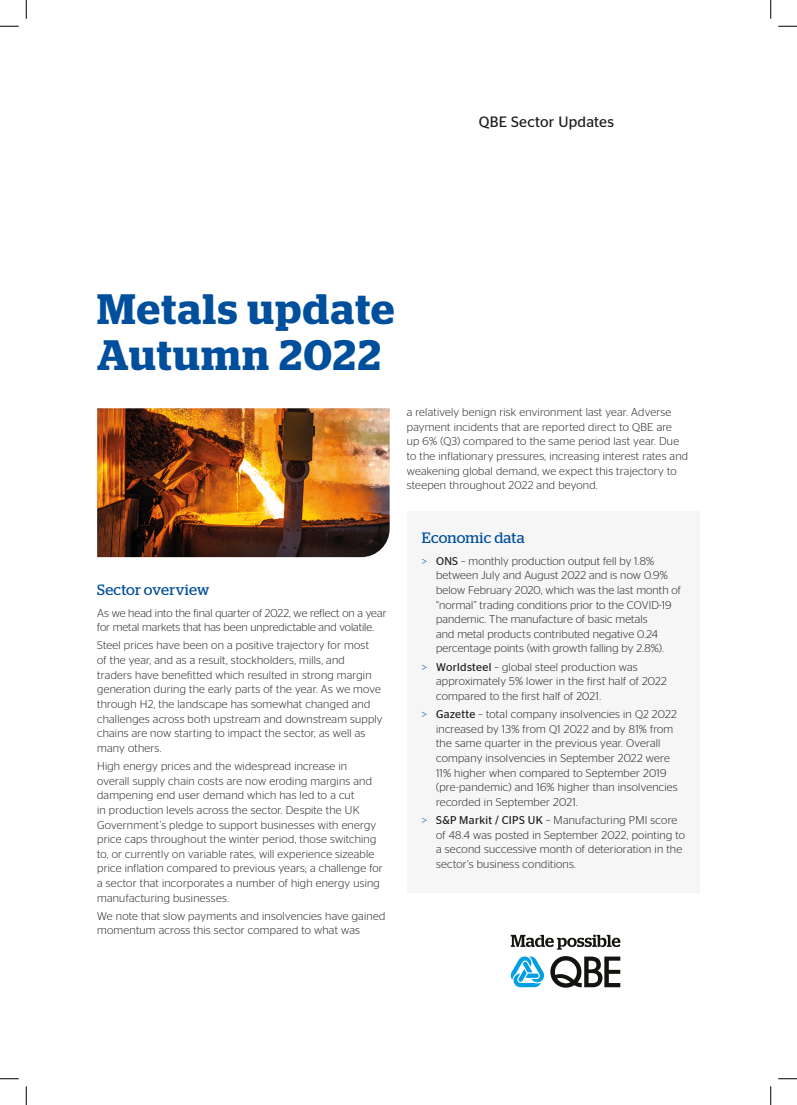
<style>
.page{position:relative;width:797px;height:1105px;background:#fff}
.page>*{position:absolute;margin:0;border:0;box-sizing:border-box;transform-origin:0 0}
.HEAD_B_-_more_than_o{font:600 42.5px "Stag";letter-spacing:.035em;color:#004f9c}
.Body_sub_heading_B{font:15px "Stag";letter-spacing:.01em;color:#004f9c}
.cover_page_title{font:15px "Stag Sans";letter-spacing:.015em;color:#1d1d1b}
.body_bullet_01{font:300 11.25px/14.6px "Stag Sans";letter-spacing:.02em;color:#1d1d1b}
.body_bullet_01-2{font:300 11.25px/14.6px "Stag Sans";color:#1d1d1b}
.s1{color:#004f9c}
.s2{font-weight:400}
</style>
<div class="page">
<div style="left:407px;top:511px;width:292px;height:382px;background:#f6f6f6"></div>
<img style="left:97px;top:408px;width:292px;height:149px">
<svg style="left:511px;top:934px;width:109px;height:54px"></svg>
<svg style="left:0;top:25px;width:19px;height:2px"></svg>
<svg style="left:778px;top:25px;width:19px;height:2px"></svg>
<svg style="left:0;top:1078px;width:19px;height:1px"></svg>
<svg style="left:778px;top:1078px;width:19px;height:1px"></svg>
<svg style="left:25px;top:0;width:2px;height:19px"></svg>
<svg style="left:25px;top:1086px;width:2px;height:19px"></svg>
<svg style="left:770px;top:0;width:1px;height:19px"></svg>
<svg style="left:770px;top:1086px;width:1px;height:19px"></svg>
<p class="cover_page_title" style="left:479px;top:113px;width:137px">QBE Sector Updates</p>
<p class="HEAD_B_-_more_than_o" style="left:97px;top:284px;width:298px">Metals update</p>
<p class="HEAD_B_-_more_than_o" style="left:97px;top:330px;width:285px">Autumn 2022</p>
<p class="body_bullet_01" style="left:407px;top:405px;width:283px">a relatively benign risk environment last year. Adverse payment incidents that are reported direct to QBE are<br>up 6% (Q3) compared to the same period last year. Due to the inflationary pressures, increasing interest rates and weakening global demand, we expect this trajectory to steepen throughout 2022 and beyond.</p>
<p class="Body_sub_heading_B" style="left:97px;top:581px;width:114px">Sector overview</p>
<p class="body_bullet_01-2" style="left:97px;top:605px;width:291px">As we head into the final quarter of 2022, we reflect on a year for metal markets that has been unpredictable and volatile.</p>
<p class="body_bullet_01" style="left:97px;top:638px;width:287px">Steel prices have been on a positive trajectory for most<br>of the year, and as a result, stockholders, mills, and<br>traders have benefitted which resulted in strong margin generation during the early parts of the year. As we move through H2, the landscape has somewhat changed and challenges across both upstream and downstream supply chains are now starting to impact the sector, as well as many others.</p>
<p class="body_bullet_01" style="left:97px;top:759px;width:287px">High energy prices and the widespread increase in<br>overall supply chain costs are now eroding margins and dampening end user demand which has led to a cut<br>in production levels across the sector. Despite the UK Government’s pledge to support businesses with energy price caps throughout the winter period, those switching to, or currently on variable rates, will experience sizeable price inflation compared to previous years; a challenge for a sector that incorporates a number of high energy using manufacturing businesses.</p>
<p class="body_bullet_01" style="left:97px;top:908px;width:290px">We note that slow payments and insolvencies have gained momentum across this sector compared to what was</p>
<p class="Body_sub_heading_B" style="left:422px;top:529px;width:104px">Economic data</p>
<p class="body_bullet_01" style="left:436px;top:553px;width:246px;text-indent:-14px"><span class="s1">&gt;</span> <span class="s2">ONS</span> – monthly production output fell by 1.8% between July and August 2022 and is now 0.9% below February 2020, which was the last month of “normal” trading conditions prior to the COVID-19 pandemic. The manufacture of basic metals<br>and metal products contributed negative 0.24 percentage points (with growth falling by 2.8%).</p>
<p class="body_bullet_01" style="left:436px;top:659px;width:232px;text-indent:-14px"><span class="s1">&gt;</span> <span class="s2">Worldsteel</span> – global steel production was approximately 5% lower in the first half of 2022 compared to the first half of 2021.</p>
<p class="body_bullet_01" style="left:436px;top:707px;width:243px;text-indent:-14px"><span class="s1">&gt;</span> <span class="s2">Gazette</span> – total company insolvencies in Q2 2022 increased by 13% from Q1 2022 and by 81% from the same quarter in the previous year. Overall company insolvencies in September 2022 were 11% higher when compared to September 2019 (pre-pandemic) and 16% higher than insolvencies recorded in September 2021.</p>
<p class="body_bullet_01" style="left:436px;top:812px;width:250px;text-indent:-14px"><span class="s1">&gt;</span> <span class="s2">S&amp;P Markit / CIPS UK</span> – Manufacturing PMI score of 48.4 was posted in September 2022, pointing to a second successive month of deterioration in the sector’s business conditions.</p>
</div>
